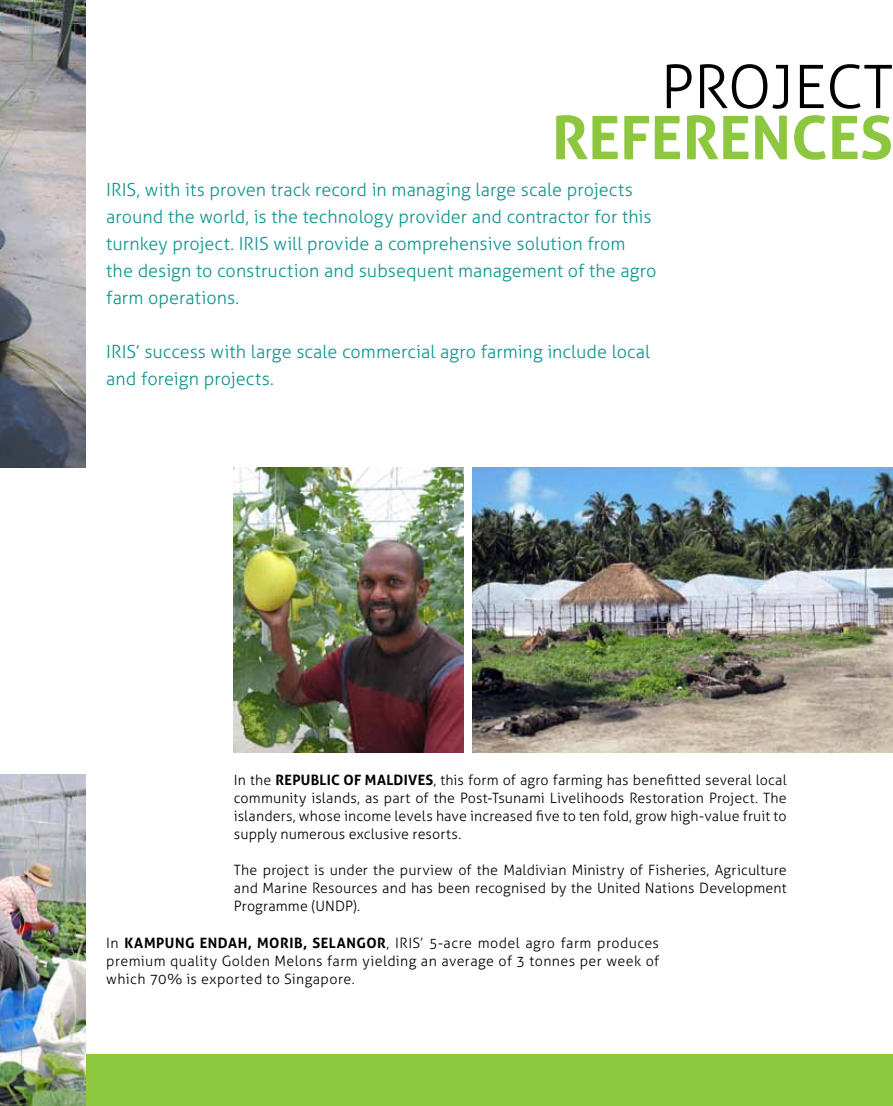
<style>
.page{position:relative;width:893px;height:1106px;background:#fff}
.page>*{position:absolute;margin:0;border:0;box-sizing:border-box;transform-origin:0 0}
.t1{font:700 60px "Aller";color:#8dc63f}
.t2{font:300 60px "Aller";color:#000}
.t3{font:300 18px/27px "Aller";color:#0e948e}
.t4{font:300 14.25px/18px "Aller";letter-spacing:.01em;color:#000;text-align:justify}
.t5{font:700 14.25px "Aller";letter-spacing:.03em;color:#000}
.s1{font-weight:300}
</style>
<div class="page">
<img style="left:0;top:0;width:85px;height:468px">
<div style="left:0;top:1054px;width:893px;height:52px;background:#8dc63f"></div>
<img style="left:0;top:774px;width:85px;height:332px">
<img style="left:472px;top:468px;width:421px;height:285px">
<img style="left:234px;top:468px;width:229px;height:285px">
<h1 class="t2" style="left:661px;top:51px;width:232px">PROJECT</h1>
<h1 class="t1" style="left:552px;top:101px;width:35px">REFERENCES</h1>
<p class="t3" style="left:106px;top:176px;width:547px;text-indent:30px">, with its proven track record in managing large scale projects around the world, is the technology provider and contractor for this turnkey project. IRIS</p>
<p class="t3" style="left:106px;top:176px;width:8px">IRIS</p>
<p class="t3" style="left:106px;top:230px;width:552px;text-indent:167px">will provide a comprehensive solution from the design to construction and subsequent management of the agro farm operations.</p>
<p class="t3" style="left:106px;top:338px;width:8px">IRIS</p>
<p class="t3" style="left:106px;top:338px;width:545px;text-indent:30px">’ success with large scale commercial agro farming include local and foreign projects.</p>
<p class="t4" style="left:234px;top:770px;width:554px;text-indent:199px">, this form of agro farming has benefitted several local community islands, as part of the Post-Tsunami Livelihoods Restoration Project. The islanders, whose income levels have increased five to ten fold, grow high-value fruit to supply numerous exclusive resorts.</p>
<p class="t4" style="left:234px;top:860px;width:554px">The project is under the purview of the Maldivian Ministry of Fisheries, Agriculture and Marine Resources and has been recognised by the United Nations Development Programme (UND P).</p>
<p class="t5" style="left:234px;top:771px;width:60px"><span class="s1">I n the</span> REPUBLIC</p>
<p class="t5" style="left:344px;top:771px;width:69px">OF MALDIVES</p>
<p class="t4" style="left:106px;top:934px;width:554px;text-indent:314px">’ 5-acre model agro farm produces premium quality Golden Melons farm yielding an average of 3 tonnes per week of which 70% is exported to Singapore.</p>
<p class="t5" style="left:106px;top:934px;width:39px"><span class="s1">In</span> KAMPUNG</p>
<p class="t5" style="left:200px;top:934px;width:79px">ENDAH, MORIB</p>
<p class="t5" style="left:303px;top:934px;width:28px">, SELANGOR</p>
<p class="t4" style="left:387px;top:934px;width:16px">, IRIS</p>
</div>
